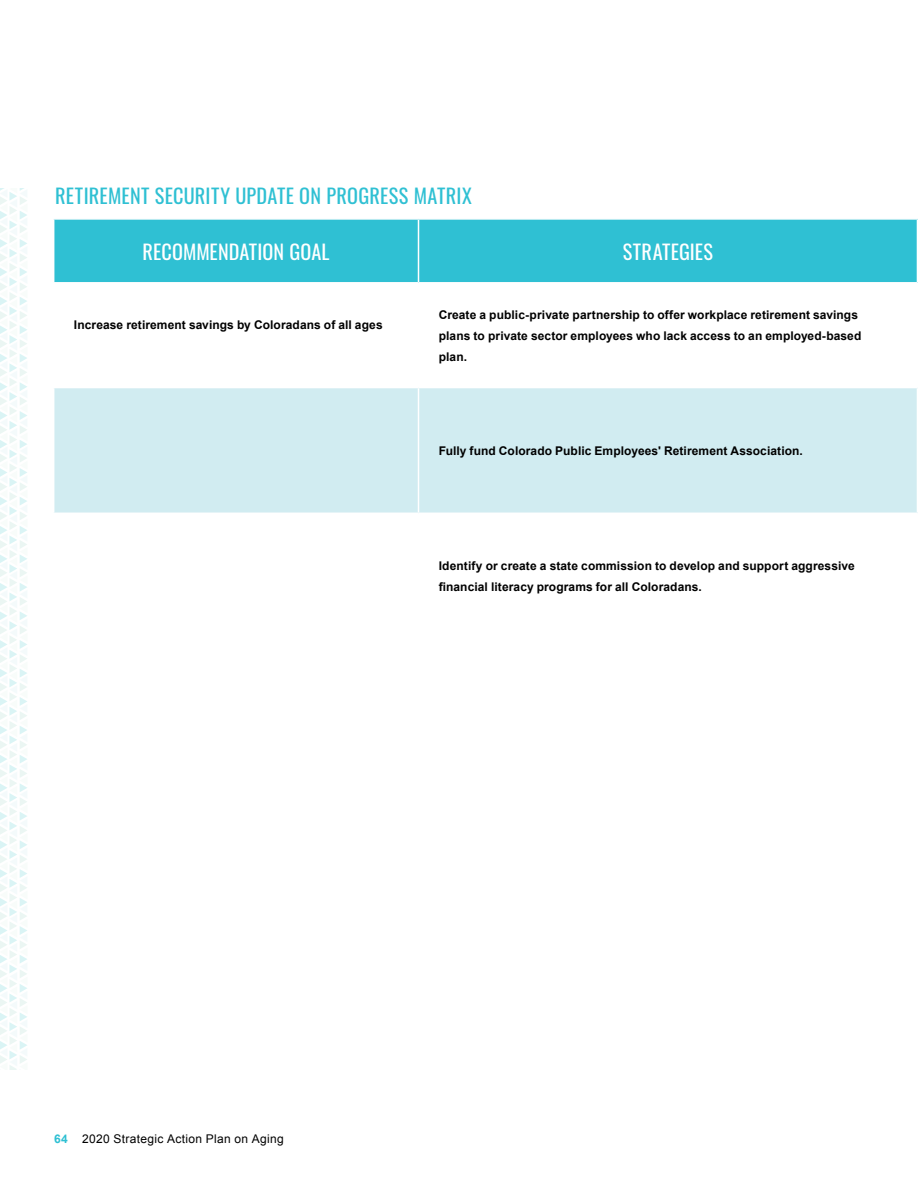
<style>
.page{position:relative;width:918px;height:1188px;background:#fff}
.page>*{position:absolute;margin:0;border:0;box-sizing:border-box;transform-origin:0 0}
.t1{font:20.25px "Oswald";letter-spacing:.015em;color:#2fc0d3}
.t2{font:20.25px "Oswald";letter-spacing:.005em;color:#fff}
.t3{font:700 12px/21px "Arial";letter-spacing:.005em;color:#000}
.t4{font:12px "Arial";letter-spacing:.03em;color:#000101}
.s1{font-weight:700;color:#2fc0d3}
</style>
<div class="page">
<svg style="left:0;top:188px;width:27px;height:881px"></svg>
<div style="left:54px;top:220px;width:863px;height:62px;background:#2fc0d3"></div>
<div style="left:54px;top:388px;width:863px;height:125px;background:#d1ecf1"></div>
<hr style="left:418px;top:220px;width:1px;height:62px;background:#fff">
<hr style="left:418px;top:388px;width:1px;height:125px;background:#fff">
<h1 class="t1" style="left:55px;top:178px;width:418px">RETIREMENT SECURITY UPDATE ON PROGRESS MATRIX</h1>
<h1 class="t2" style="left:142px;top:234px;width:189px">RECOMMENDATION GOAL</h1>
<h1 class="t2" style="left:623px;top:234px;width:92px">STRATEGIES</h1>
<p class="t3" style="left:74px;top:315px;width:310px">Increase retirement savings by Coloradans of all ages</p>
<p class="t3" style="left:439px;top:304px;width:424px">Create a public-private partnership to offer workplace retirement savings plans to private sector employees who lack access to an employed-based plan.</p>
<p class="t3" style="left:439px;top:440px;width:366px">Fully fund Colorado Public Employees' Retirement Association.</p>
<p class="t3" style="left:439px;top:556px;width:417px">Identify or create a state commission to develop and support aggressive financial literacy programs for all Coloradans.</p>
<p class="t4" style="left:54px;top:1131px;width:231px"><span class="s1">64</span> 2020 Strategic Action Plan on Aging</p>
</div>
